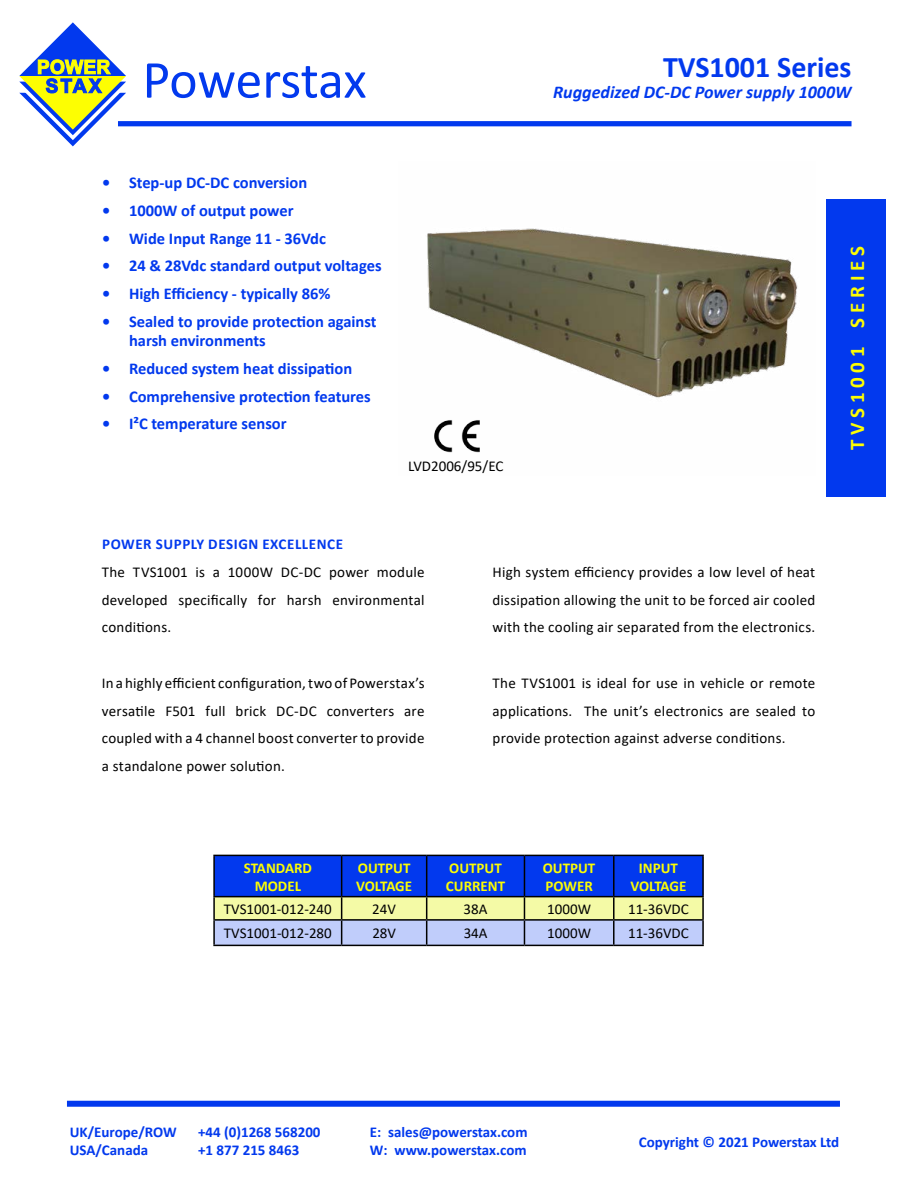
<style>
.page{position:relative;width:918px;height:1188px;background:#fff}
.page>*{position:absolute;margin:0;border:0;box-sizing:border-box;transform-origin:0 0}
.t1{font:53.85px "Calibri";letter-spacing:-.01em;color:#0239ee}
.t2{font:700 30px "Calibri";color:#0239ee}
.t3{font:700 21px "Calibri";color:#fdfe02}
.t4{font:italic 700 18px "Calibri";color:#0239ee}
.t5{font:700 16.5px/19.8px "Calibri";color:#0239ee}
.t6{font:15px/27.8px "Calibri";letter-spacing:.015em;color:#000;text-align:justify}
.t7{font:700 15px/18px "Calibri";color:#0239ee}
.t8{font:700 15px/18px "Calibri";color:#fdfe02}
.t9{font:700 15px "Calibri";letter-spacing:.04em;color:#0239ee}
</style>
<div class="page">
<div style="left:826px;top:199px;width:60px;height:298px;background:#0239ee"></div>
<div style="left:118px;top:121px;width:734px;height:5px;background:#0239ee"></div>
<div style="left:67px;top:1101px;width:773px;height:6px;background:#0239ee"></div>
<svg style="left:19px;top:22px;width:107px;height:124px"></svg>
<img style="left:427px;top:228px;width:371px;height:170px">
<hr style="left:213px;top:855px;width:129px;height:1px;background:#000">
<hr style="left:213px;top:856px;width:2px;height:40px;background:#000">
<hr style="left:614px;top:855px;width:90px;height:1px;background:#000">
<hr style="left:702px;top:856px;width:2px;height:40px;background:#000">
<hr style="left:213px;top:896px;width:129px;height:1px;background:#000">
<hr style="left:213px;top:897px;width:2px;height:22px;background:#000">
<hr style="left:614px;top:896px;width:90px;height:1px;background:#000">
<hr style="left:702px;top:897px;width:2px;height:22px;background:#000">
<hr style="left:213px;top:919px;width:129px;height:2px;background:#000">
<hr style="left:213px;top:921px;width:2px;height:24px;background:#000">
<svg style="left:214px;top:855px;width:489px;height:90px;background:#6d8ad1"></svg>
<hr style="left:614px;top:919px;width:90px;height:2px;background:#000">
<hr style="left:613px;top:921px;width:2px;height:24px;background:#000">
<hr style="left:702px;top:921px;width:2px;height:24px;background:#000">
<hr style="left:213px;top:945px;width:129px;height:1px;background:#000">
<hr style="left:342px;top:945px;width:85px;height:1px;background:#000">
<hr style="left:427px;top:945px;width:97px;height:1px;background:#000">
<hr style="left:524px;top:945px;width:90px;height:1px;background:#000">
<hr style="left:614px;top:945px;width:90px;height:1px;background:#000">
<img style="left:434px;top:420px;width:46px;height:33px">
<h1 class="t1" style="left:142px;top:46px;width:226px">Powerstax</h1>
<p class="t5" style="left:102px;top:173px;width:207px">• Step-up DC-DC conversion</p>
<p class="t5" style="left:102px;top:200px;width:193px">• 1000W of output power</p>
<p class="t5" style="left:102px;top:228px;width:226px">• Wide Input Range 11 - 36Vdc</p>
<p class="t5" style="left:102px;top:256px;width:281px">• 24 &amp; 28Vdc standard output voltages</p>
<p class="t5" style="left:102px;top:283px;width:230px">• High Efficiency - typically 86%</p>
<p class="t5" style="left:129px;top:311px;width:249px;text-indent:-27px">• Sealed to provide protection against harsh environments</p>
<p class="t5" style="left:102px;top:358px;width:252px">• Reduced system heat dissipation</p>
<p class="t5" style="left:102px;top:386px;width:270px">• Comprehensive protection features</p>
<p class="t5" style="left:102px;top:414px;width:186px">• I²C temperature sensor</p>
<p class="t6" style="left:408px;top:452px;width:97px">LVD2006/95/EC</p>
<h2 class="t2" style="left:663px;top:46px;width:190px">TVS1001 Series</h2>
<p class="t4" style="left:553px;top:80px;width:300px">Ruggedized DC-DC Power supply 1000W</p>
<h3 class="t3" style="left:842px;top:450px;width:206px;rotate:-90deg">T V S 1 0 0 1 S E R I E S</h3>
<p class="t9" style="left:102px;top:534px;width:243px">POWER SUPPLY DESIGN EXCELLENCE</p>
<p class="t6" style="left:102px;top:558px;width:324px">The TVS1001 is a 1000W DC-DC power module developed specifically for harsh environmental conditions.</p>
<p class="t6" style="left:102px;top:669px;width:324px">In a highly efficient configuration, two of Powerstax’s versatile F501 full brick DC-DC converters are coupled with a 4 channel boost converter to provide a standalone power solution.</p>
<p class="t6" style="left:493px;top:558px;width:324px">High system efficiency provides a low level of heat dissipation allowing the unit to be forced air cooled with the cooling air separated from the electronics.</p>
<p class="t6" style="left:493px;top:669px;width:324px">The TVS1001 is ideal for use in vehicle or remote applications. The unit’s electronics are sealed to provide protection against adverse conditions.</p>
<p class="t8" style="left:244px;top:858px;width:70px;text-align:center">STANDARD<br>MODEL</p>
<p class="t8" style="left:356px;top:858px;width:57px">OUTPUT<br>VOLTAGE</p>
<p class="t8" style="left:446px;top:858px;width:61px">OUTPUT<br>CURRENT</p>
<p class="t8" style="left:543px;top:858px;width:54px">OUTPUT<br>POWER</p>
<p class="t8" style="left:630px;top:858px;width:57px;text-align:center">INPUT<br>VOLTAGE</p>
<p class="t6" style="left:224px;top:895px;width:109px">TVS1001-012-240</p>
<p class="t6" style="left:372px;top:895px;width:25px">24V</p>
<p class="t6" style="left:464px;top:895px;width:25px">38A</p>
<p class="t6" style="left:547px;top:895px;width:45px">1000W</p>
<p class="t6" style="left:628px;top:895px;width:62px">11-36VDC</p>
<p class="t6" style="left:224px;top:919px;width:109px">TVS1001-012-280</p>
<p class="t6" style="left:372px;top:919px;width:25px">28V</p>
<p class="t6" style="left:464px;top:919px;width:25px">34A</p>
<p class="t6" style="left:547px;top:919px;width:45px">1000W</p>
<p class="t6" style="left:628px;top:919px;width:62px">11-36VDC</p>
<p class="t7" style="left:70px;top:1123px;width:108px">UK/Europe/ROW</p>
<p class="t7" style="left:198px;top:1123px;width:124px">+44 (0)1268 568200</p>
<p class="t7" style="left:70px;top:1141px;width:80px">USA/Canada</p>
<p class="t7" style="left:198px;top:1141px;width:103px">+1 877 215 8463</p>
<p class="t7" style="left:370px;top:1123px;width:159px">E: sales@powerstax.com<br>W: www.powerstax.com</p>
<p class="t7" style="left:639px;top:1133px;width:202px">Copyright © 2021 Powerstax Ltd</p>
</div>
